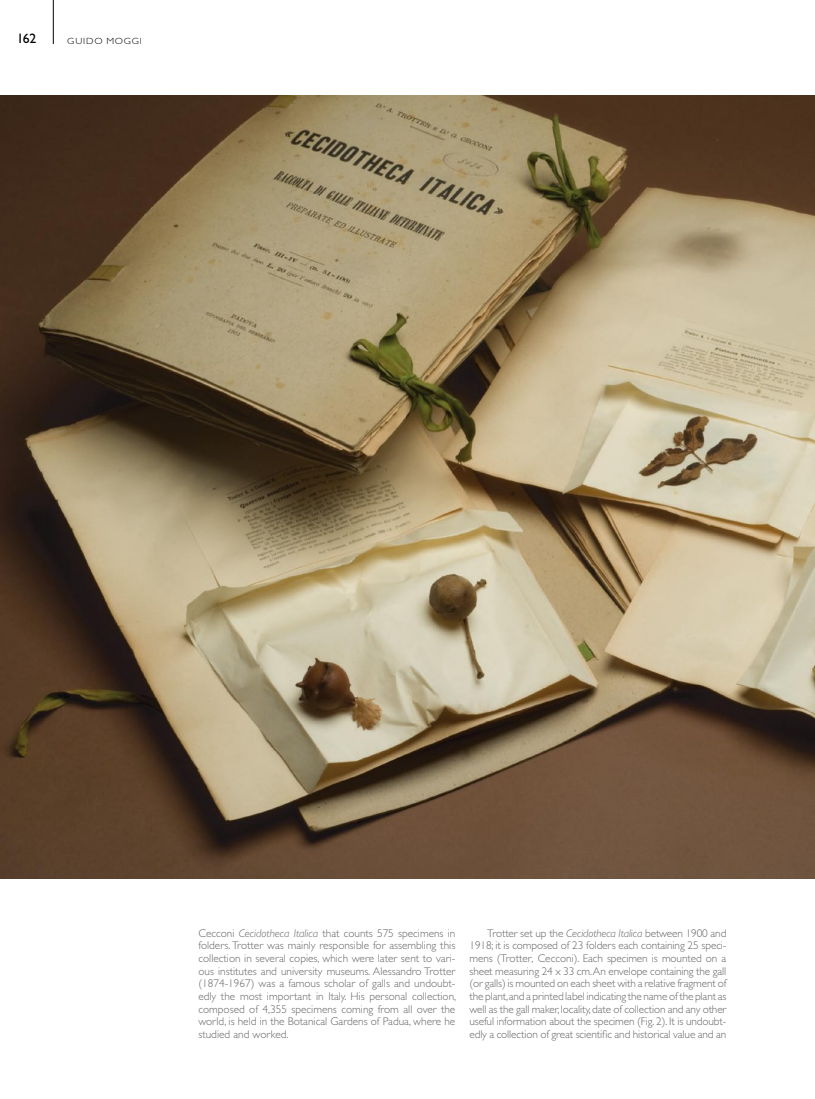
<style>
.page{position:relative;width:815px;height:1099px;background:#fff}
.page>*{position:absolute;margin:0;border:0;box-sizing:border-box;transform-origin:0 0}
.t1{font:13.75px "Gill Sans Std";color:#000}
.t2{font:300 11.25px/12.6px "Gill Sans Std";letter-spacing:-.01em;color:#646567;text-align:justify}
.t3{font:300 9px "Gill Sans Std";letter-spacing:.085em;color:#000;scale:1.11 1}
.s1{font-style:italic}
</style>
<div class="page">
<hr style="left:53px;top:0;width:1px;height:44px;background:#000">
<img style="left:0;top:95px;width:815px;height:783px">
<p class="t1" style="left:17px;top:31px;width:21px">162</p>
<p class="t3" style="left:67px;top:36px;width:69px">Guido Moggi</p>
<p class="t2" style="left:198px;top:926px;width:259px">Cecconi <span class="s1">Cecidotheca Italica</span> that counts 575 specimens in folders. Trotter was mainly responsible for assembling this collection in several copies, which were later sent to vari&shy;ous institutes and university museums. Alessandro Trotter (1874-1967) was a famous scholar of galls and undoubt&shy;edly the most important in Italy. H is personal collection, composed of 4,355 specimens coming from all over the world, is held in the Botanical Gardens of Padua, where he studied and worked.</p>
<p class="t2" style="left:469px;top:926px;width:259px;text-indent:18px">Trotter set up the <span class="s1">Cecidotheca Italica</span> between 1900 and 1918; it is composed of 23 folders each containing 25 speci&shy;mens (Trotter, Cecconi). Each specimen is mounted on a sheet measuring 24 x 33 cm. An envelope containing the gall (or galls) is mounted on each sheet with a relative fragment of the plant,and a printed label indicating the name of the plant as well as the gall maker, locality, date of collection and any other useful information about the specimen (Fig. 2). It is undoubt&shy;edly a collection of great scientific and historical value and an</p>
</div>
